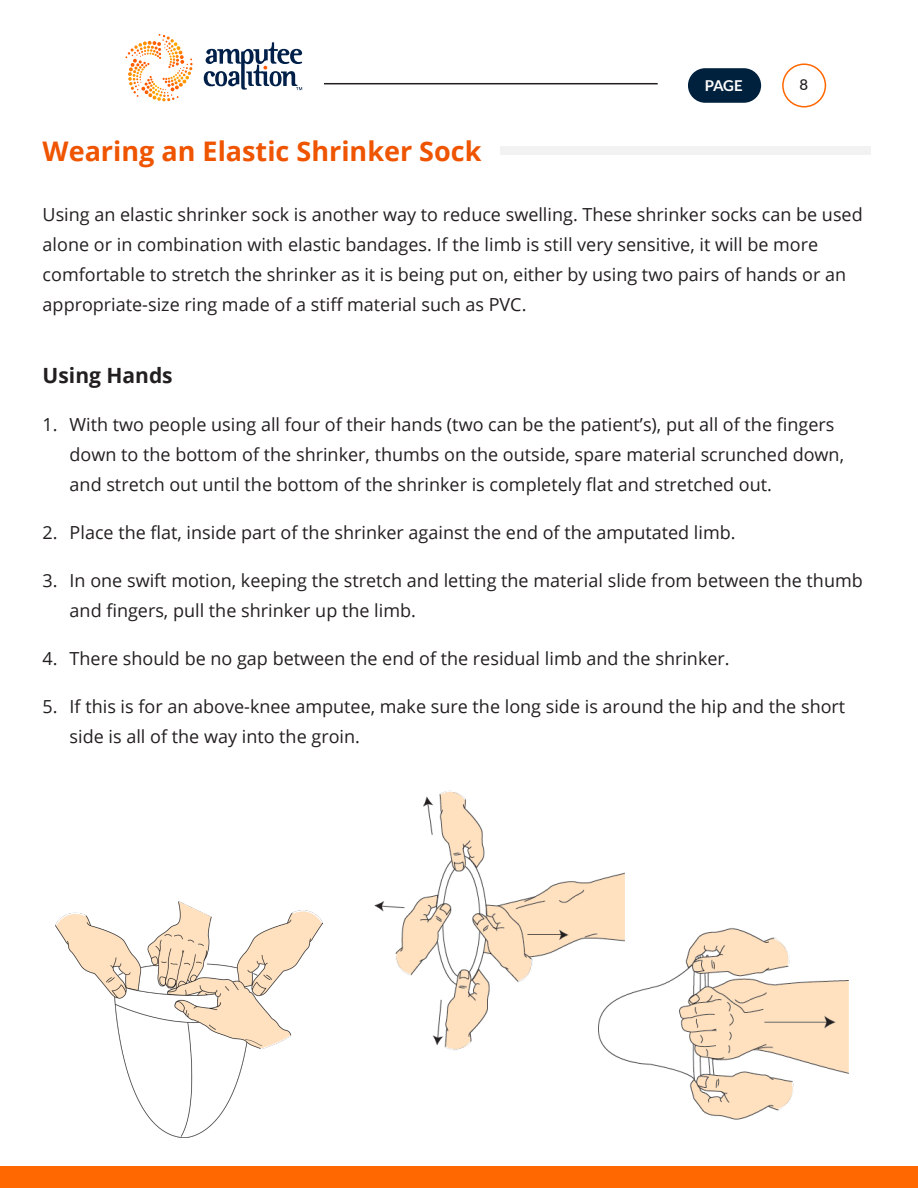
<style>
.page{position:relative;width:918px;height:1188px;background:#fff}
.page>*{position:absolute;margin:0;border:0;box-sizing:border-box;transform-origin:0 0}
.t1{font:700 27px "Open Sans";color:#ef5400}
.t2{font:700 21px "Open Sans";color:#231f20}
.t3{font:18px/30px "Open Sans";color:#231f20}
.t4{font:700 15px "Lato";color:#fff}
.t5{font:500 15px "Lato";color:#231f20}
</style>
<div class="page">
<div style="left:500px;top:146px;width:370px;height:9px;background:#f2f2f2"></div>
<div style="left:0;top:1167px;width:918px;height:21px;background:#ff6700"></div>
<svg style="left:125px;top:34px;width:68px;height:68px"></svg>
<svg style="left:204px;top:42px;width:98px;height:48px"></svg>
<img style="left:374px;top:790px;width:475px;height:330px">
<img style="left:56px;top:902px;width:266px;height:235px">
<div style="left:688px;top:68px;width:73px;height:35px;background:#00213d;border-radius:17px"></div>
<div style="left:782px;top:63px;width:44px;height:44px;border:2px solid #ff6700;border-radius:50%"></div>
<hr style="left:324px;top:83px;width:334px;height:1px;background:#231f20">
<p class="t4" style="left:705px;top:77px;width:39px">PAGE</p>
<p class="t5" style="left:800px;top:74px;width:10px">8</p>
<p class="t1" style="left:43px;top:132px;width:440px">Wearing an Elastic Shrinker Sock</p>
<p class="t3" style="left:43px;top:199px;width:822px">Using an elastic shrinker sock is another way to reduce swelling. These shrinker socks can be used alone or in combination with elastic bandages. If the limb is still very sensitive, it will be more comfortable to stretch the shrinker as it is being put on, either by using two pairs of hands or an appropriate-size ring made of a stiff material such as PVC.</p>
<p class="t2" style="left:43px;top:361px;width:132px">Using Hands</p>
<p class="t3" style="left:70px;top:409px;width:776px;text-indent:-27px">1. With two people using all four of their hands (two can be the patient’s), put all of the fingers down to the bottom of the shrinker, thumbs on the outside, spare material scrunched down, and stretch out until the bottom of the shrinker is completely flat and stretched out.</p>
<p class="t3" style="left:43px;top:517px;width:695px">2. Place the flat, inside part of the shrinker against the end of the amputated limb.</p>
<p class="t3" style="left:70px;top:565px;width:795px;text-indent:-27px">3. In one swift motion, keeping the stretch and letting the material slide from between the thumb and fingers, pull the shrinker up the limb.</p>
<p class="t3" style="left:43px;top:643px;width:689px">4. There should be no gap between the end of the residual limb and the shrinker.</p>
<p class="t3" style="left:70px;top:691px;width:777px;text-indent:-27px">5. If this is for an above-knee amputee, make sure the long side is around the hip and the short side is all of the way into the groin.</p>
</div>
